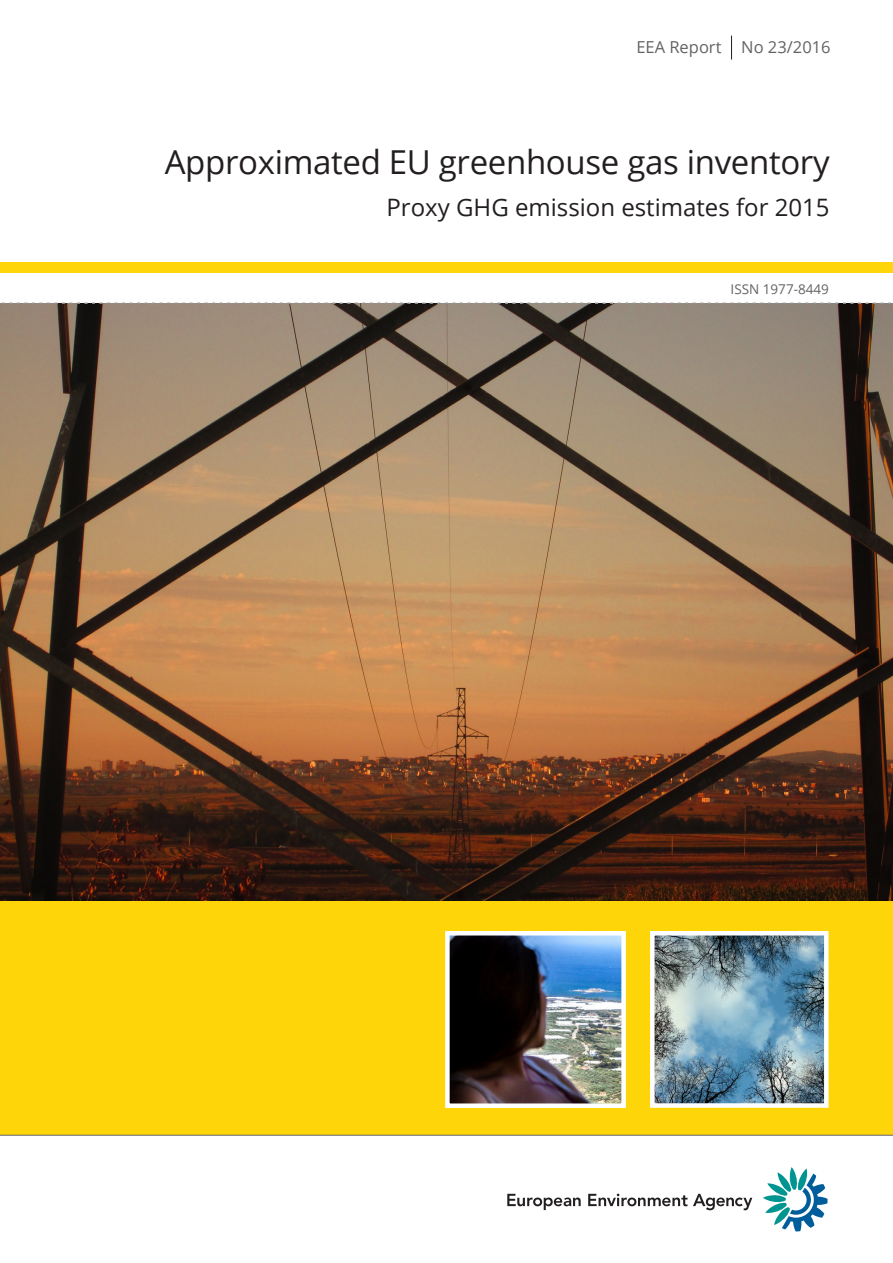
<style>
.page{position:relative;width:893px;height:1263px;background:#fff}
.page>*{position:absolute;margin:0;border:0;box-sizing:border-box;transform-origin:0 0}
.Cover_Title{font:33px "Open Sans";letter-spacing:-.01em;color:#231f20}
.Cover_subtitle{font:24px "Open Sans";color:#231f20}
.EEA_Report{font:16.5px "Open Sans";color:#636366}
.No_X_2005{font:16.5px "Open Sans";color:#636366}
.ISSN_No{font:13.5px "Open Sans";color:#636366}
</style>
<div class="page">
<img style="left:0;top:304px;width:893px;height:597px">
<svg style="left:507px;top:1194px;width:74px;height:16px"></svg>
<svg style="left:588px;top:1194px;width:99px;height:12px"></svg>
<svg style="left:693px;top:1194px;width:59px;height:16px"></svg>
<svg style="left:763px;top:1167px;width:64px;height:64px"></svg>
<div style="left:0;top:901px;width:893px;height:234px;background:#fed508"></div>
<div style="left:0;top:263px;width:893px;height:10px;background:#fed508"></div>
<hr style="left:0;top:1135px;width:893px;height:1px;background:#636366">
<img style="left:450px;top:936px;width:171px;height:167px">
<div style="left:445px;top:931px;width:181px;height:177px;border:4px solid #fff"></div>
<svg style="left:731px;top:36px;width:1px;height:24px"></svg>
<svg style="left:0;top:303px;width:893px;height:1px"></svg>
<img style="left:655px;top:936px;width:168px;height:167px">
<div style="left:650px;top:931px;width:178px;height:177px;border:4px solid #fff"></div>
<p class="EEA_Report" style="left:636px;top:36px;width:87px">EEA Report</p>
<p class="No_X_2005" style="left:741px;top:36px;width:91px">No 23/2016</p>
<p class="Cover_Title" style="left:165px;top:140px;width:666px">Approximated EU greenhouse gas inventory</p>
<p class="Cover_subtitle" style="left:386px;top:191px;width:445px">Proxy GHG emission estimates for 2015</p>
<p class="ISSN_No" style="left:731px;top:280px;width:100px">ISSN 1977-8449</p>
</div>
